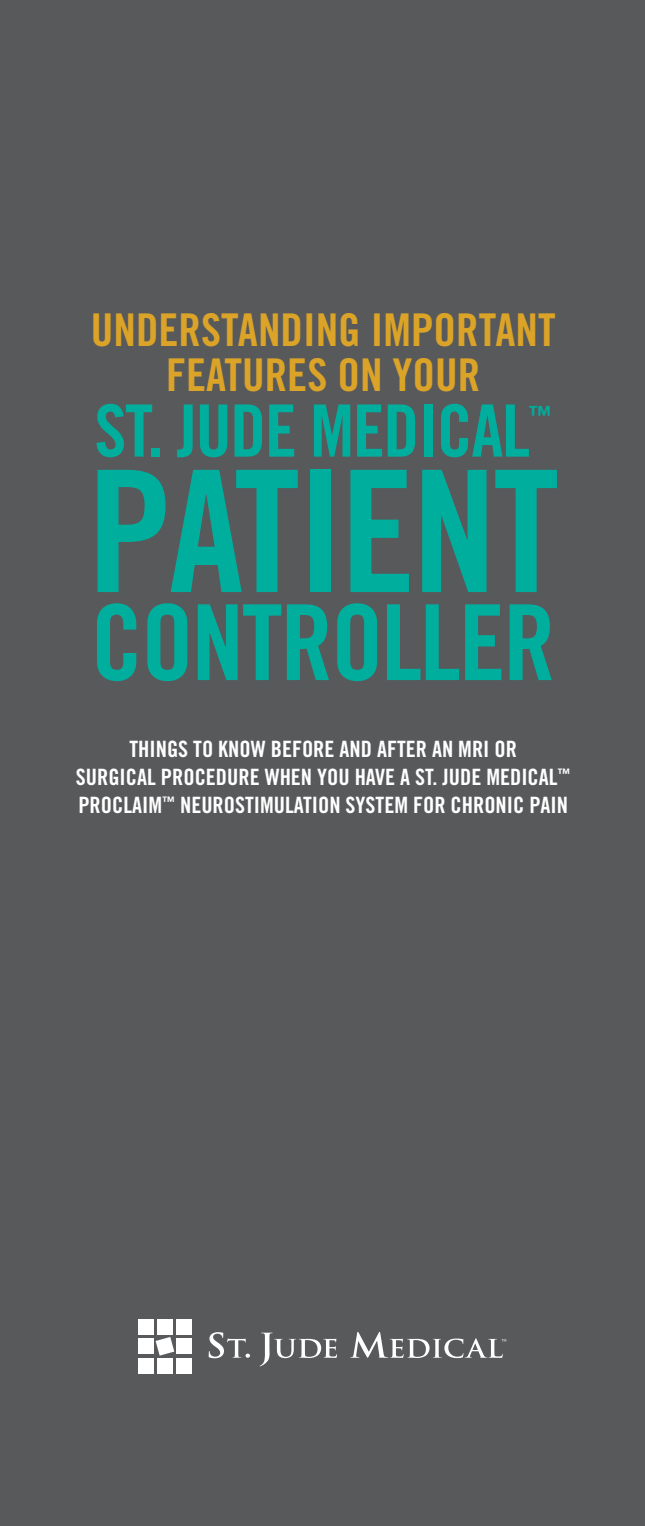
<style>
.page{position:relative;width:645px;height:1526px;background:#fff}
.page>*{position:absolute;margin:0;border:0;box-sizing:border-box;transform-origin:0 0}
.t1{font:169.25px "Trade Gothic LT Std Bd Cn 20";letter-spacing:-.02em;color:#00ae9e}
.t2{font:105px "Trade Gothic LT Std Bd Cn 20";letter-spacing:-.02em;color:#00ae9e}
.t3{font:72.25px "Trade Gothic LT Std Bd Cn 20";letter-spacing:-.02em;color:#00ae9e}
.t4{font:45px/45px "Trade Gothic LT Std Bd Cn 20";color:#dba428;text-align:center}
.t5{font:23.75px "Trade Gothic LT Std Bd Cn 20";color:#00ae9e}
.t6{font:22.5px/28px "Trade Gothic LT Std Bd Cn 20";color:#fff;text-align:center}
</style>
<div class="page">
<div style="left:0;top:0;width:645px;height:1525px;background:#58595b"></div>
<svg style="left:209px;top:1332px;width:41px;height:25px"></svg>
<svg style="left:260px;top:1332px;width:77px;height:34px"></svg>
<svg style="left:352px;top:1332px;width:154px;height:25px"></svg>
<div style="left:138px;top:1319px;width:15px;height:15px;background:#fff"></div>
<div style="left:176px;top:1319px;width:16px;height:15px;background:#fff"></div>
<div style="left:157px;top:1319px;width:16px;height:15px;background:#fff"></div>
<div style="left:138px;top:1338px;width:15px;height:15px;background:#fff"></div>
<div style="left:176px;top:1338px;width:16px;height:15px;background:#fff"></div>
<svg style="left:156px;top:1337px;width:18px;height:18px"></svg>
<div style="left:138px;top:1357px;width:15px;height:16px;background:#fff"></div>
<div style="left:176px;top:1357px;width:16px;height:16px;background:#fff"></div>
<div style="left:157px;top:1357px;width:16px;height:16px;background:#fff"></div>
<h3 class="t4" style="left:91px;top:307px;width:466px">UNDERSTANDING IMPORTANT<br>FEATURES ON YOUR</h3>
<h3 class="t3" style="left:94px;top:387px;width:437px">ST. JUDE MEDICAL</h3>
<p class="t5" style="left:528px;top:400px;width:25px">™</p>
<h1 class="t1" style="left:87px;top:429px;width:473px">PATIENT</h1>
<h2 class="t2" style="left:91px;top:578px;width:466px">CONTROLLER</h2>
<p class="t6" style="left:76px;top:735px;width:496px">THINGS TO KNOW BEFORE AND AFTER AN MRI OR<br>SURGICAL PROCEDURE WHEN YOU HAVE A ST. JUDE MEDICAL<sup>™<br></sup>PROCLAIM<sup>™</sup> NEUROSTIMULATION SYSTEM FOR CHRONIC PAIN</p>
</div>
